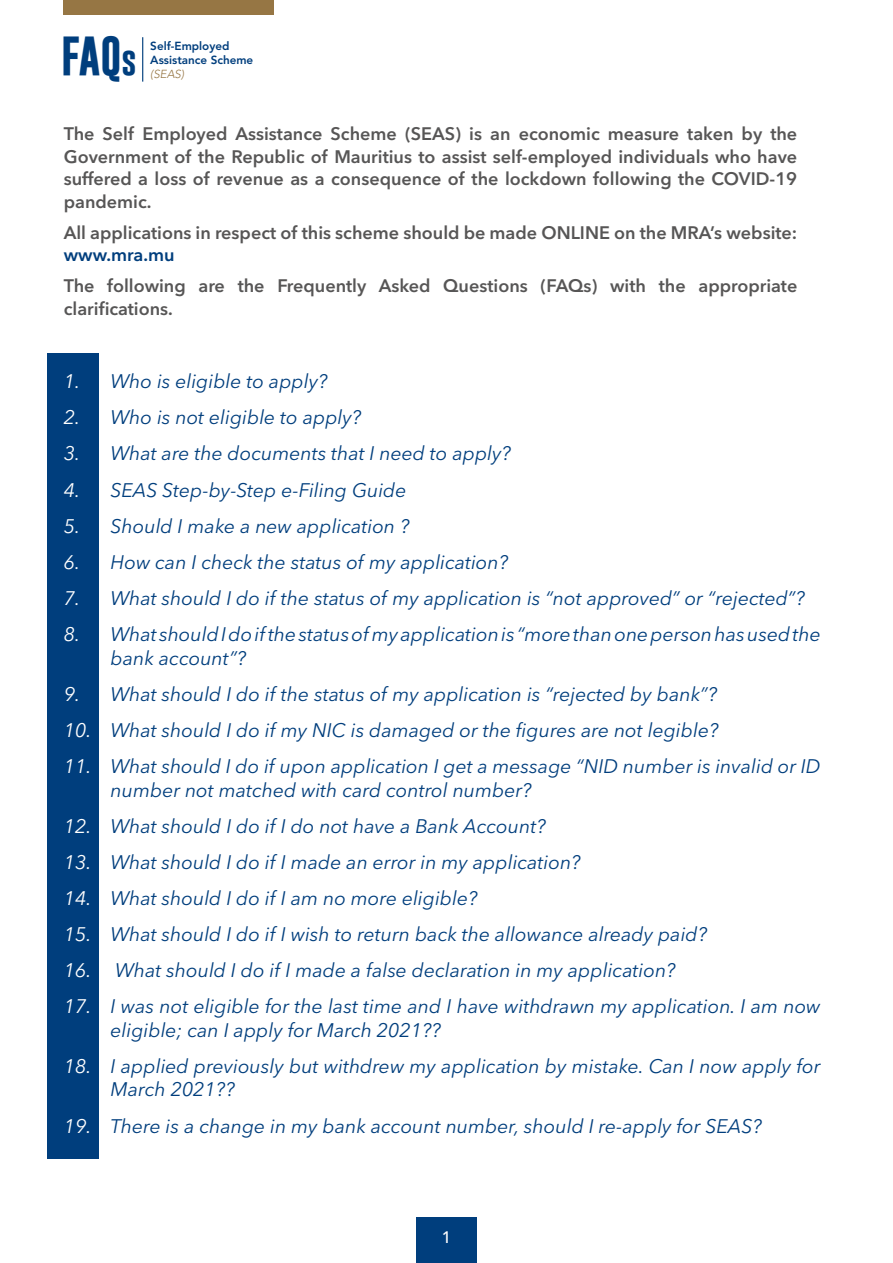
<style>
.page{position:relative;width:893px;height:1263px;background:#fff}
.page>*{position:absolute;margin:0;border:0;box-sizing:border-box;transform-origin:0 0}
.t1{font:700 39.75px "Gobold";color:#003e7d}
.t2{font:italic 19.5px/23.4px "Avenir Next LT Pro";color:#003e7d}
.t3{font:600 18px/22.5px "Avenir Next LT Pro";color:#575656;text-align:justify}
.t4{font:600 18px "Avenir Next LT Pro";color:#003e7d}
.t5{font:500 16.5px "Avenir LT Std";color:#fff}
.t6{font:800 11.7px/14px "Avenir LT Std";color:#003e7d}
.t7{font:italic 300 11.55px "Avenir LT Std";color:#967644}
.s1{font-size:28.5px}
.s2{color:#fff}
</style>
<div class="page">
<div style="left:416px;top:1217px;width:61px;height:46px;background:#003e7d"></div>
<hr style="left:142px;top:37px;width:1px;height:45px;background:#003e7d">
<div style="left:63px;top:0;width:210px;height:15px;background:#967644"></div>
<div style="left:47px;top:353px;width:51px;height:806px;background:#003e7d"></div>
<h1 class="t1" style="left:61px;top:30px;width:77px">FAQ<span class="s1">s</span></h1>
<p class="t6" style="left:150px;top:39px;width:105px">Self-Employed<br>Assistance Scheme</p>
<p class="t7" style="left:150px;top:67px;width:35px">(SEAS)</p>
<p class="t3" style="left:64px;top:122px;width:735px">The Self Employed Assistance Scheme (SEAS) is an economic measure taken by the Government of the Republic of Mauritius to assist self-employed individuals who have suffered a loss of revenue as a consequence of the lockdown following the COVID-19 pandemic.</p>
<p class="t3" style="left:64px;top:221px;width:735px">All applications in respect of this scheme should be made ONLINE on the MRA’s website:</p>
<p class="t4" style="left:64px;top:244px;width:112px">www.mra.mu</p>
<p class="t3" style="left:64px;top:274px;width:735px">The following are the Frequently Asked Questions (FAQs) with the appropriate clarifications.</p>
<p class="t2" style="left:64px;top:370px;width:265px"><span class="s2">1.</span> Who is eligible to apply?</p>
<p class="t2" style="left:64px;top:406px;width:299px"><span class="s2">2.</span> Who is not eligible to apply?</p>
<p class="t2" style="left:64px;top:442px;width:449px"><span class="s2">3.</span> What are the documents that I need to apply?</p>
<p class="t2" style="left:64px;top:478px;width:344px"><span class="s2">4.</span> SEAS Step-by-Step e-Filing Guide</p>
<p class="t2" style="left:64px;top:514px;width:347px"><span class="s2">5.</span> Should I make a new application ?</p>
<p class="t2" style="left:64px;top:550px;width:446px"><span class="s2">6.</span> How can I check the status of my application?</p>
<p class="t2" style="left:64px;top:586px;width:743px"><span class="s2">7.</span> What should I do if the status of my application is “not approved” or “rejected”?</p>
<p class="t2" style="left:111px;top:623px;width:712px;text-indent:-47px"><span class="s2">8.</span> What should I do if the status of my application is “more than one person has used the bank account”?</p>
<p class="t2" style="left:64px;top:682px;width:655px"><span class="s2">9.</span> What should I do if the status of my application is “rejected by bank”?</p>
<p class="t2" style="left:64px;top:718px;width:656px"><span class="s2">10.</span> What should I do if my NIC is damaged or the figures are not legible?</p>
<p class="t2" style="left:111px;top:754px;width:712px;text-indent:-47px"><span class="s2">11.</span> What should I do if upon application I get a message “NID number is invalid or ID number not matched with card control number?</p>
<p class="t2" style="left:64px;top:814px;width:483px"><span class="s2">12.</span> What should I do if I do not have a Bank Account?</p>
<p class="t2" style="left:64px;top:850px;width:518px"><span class="s2">13.</span> What should I do if I made an error in my application?</p>
<p class="t2" style="left:64px;top:886px;width:415px"><span class="s2">14.</span> What should I do if I am no more eligible?</p>
<p class="t2" style="left:64px;top:922px;width:645px"><span class="s2">15.</span> What should I do if I wish to return back the allowance already paid?</p>
<p class="t2" style="left:64px;top:959px;width:613px"><span class="s2">16.</span> What should I do if I made a false declaration in my application?</p>
<p class="t2" style="left:111px;top:995px;width:711px;text-indent:-47px"><span class="s2">17.</span> I was not eligible for the last time and I have withdrawn my application. I am now eligible; can I apply for March 2021??</p>
<p class="t2" style="left:111px;top:1054px;width:712px;text-indent:-47px"><span class="s2">18.</span> I applied previously but withdrew my application by mistake. Can I now apply for<br>March 2021??</p>
<p class="t2" style="left:64px;top:1114px;width:700px"><span class="s2">19.</span> There is a change in my bank account number, should I re-apply for SEAS?</p>
<p class="t5" style="left:442px;top:1227px;width:11px">1</p>
</div>
